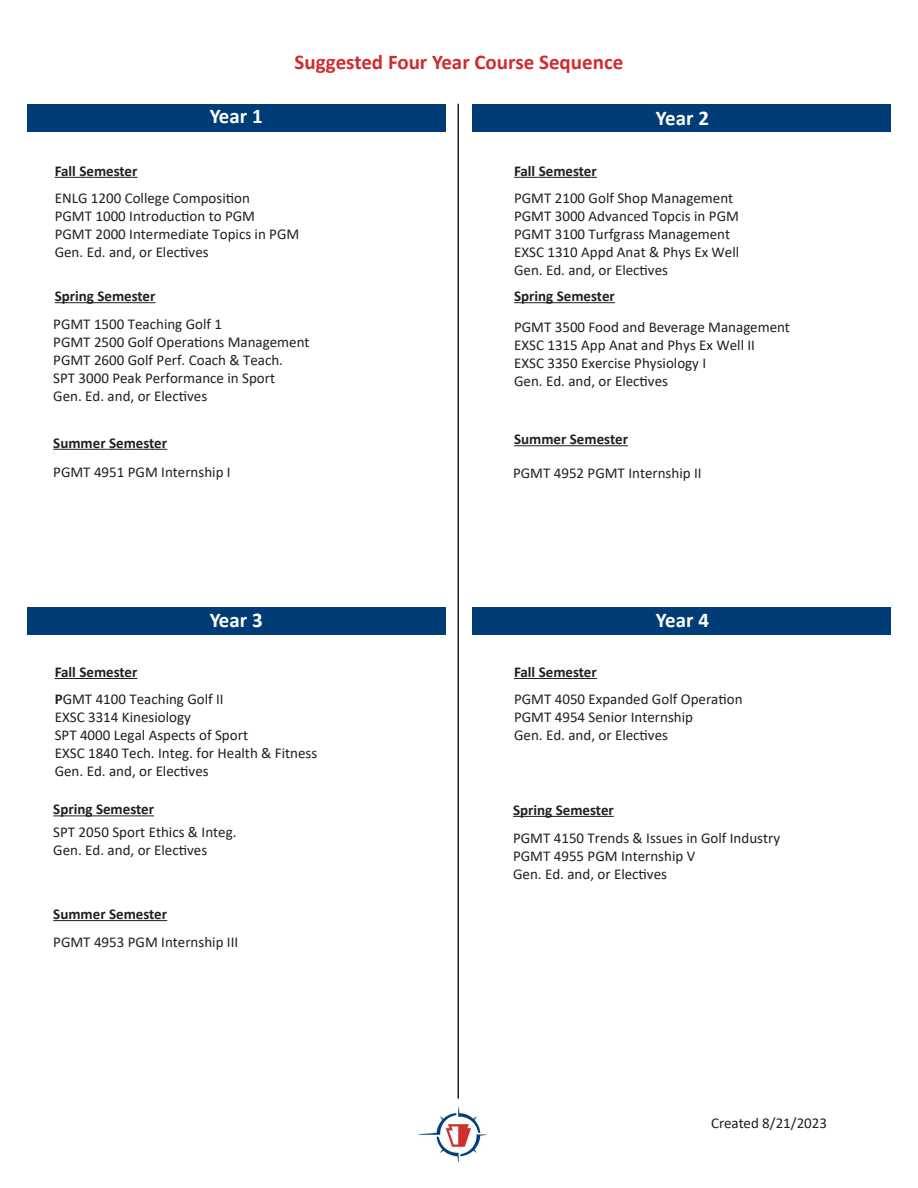
<style>
.page{position:relative;width:918px;height:1188px;background:#fff}
.page>*{position:absolute;margin:0;border:0;box-sizing:border-box;transform-origin:0 0}
.t1{font:700 21px "Calibri";color:#d02c2d}
.t2{font:700 21px "Calibri";color:#fff}
.t3{font:15px/18px "Calibri";color:#231f20}
.Pa0{font:15px/18px "Calibri";color:#221e1f}
.t4{font:700 15px "Calibri";color:#231f20}
.s1{font-weight:700}
</style>
<div class="page">
<div style="left:27px;top:104px;width:419px;height:28px;background:#003d76"></div>
<div style="left:27px;top:607px;width:419px;height:27px;background:#003d76"></div>
<div style="left:472px;top:104px;width:419px;height:28px;background:#003d76"></div>
<div style="left:472px;top:607px;width:419px;height:27px;background:#003d76"></div>
<hr style="left:458px;top:104px;width:1px;height:995px;background:#231f20">
<hr style="left:55px;top:177px;width:82px;height:1px;background:#231f20">
<hr style="left:55px;top:678px;width:82px;height:1px;background:#231f20">
<hr style="left:514px;top:177px;width:83px;height:1px;background:#231f20">
<hr style="left:514px;top:678px;width:83px;height:1px;background:#231f20">
<hr style="left:55px;top:302px;width:101px;height:1px;background:#231f20">
<hr style="left:53px;top:815px;width:101px;height:1px;background:#231f20">
<hr style="left:514px;top:302px;width:101px;height:1px;background:#231f20">
<hr style="left:513px;top:816px;width:101px;height:1px;background:#231f20">
<img style="left:418px;top:1107px;width:69px;height:56px">
<hr style="left:53px;top:449px;width:114px;height:1px;background:#231f20">
<hr style="left:514px;top:445px;width:114px;height:1px;background:#231f20">
<hr style="left:53px;top:920px;width:114px;height:1px;background:#231f20">
<p class="t4" style="left:55px;top:160px;width:84px">Fall Semester</p>
<p class="t2" style="left:210px;top:101px;width:55px">Year 1</p>
<p class="t1" style="left:295px;top:47px;width:330px">Suggested Four Year Course Sequence</p>
<p class="t4" style="left:514px;top:160px;width:84px">Fall Semester</p>
<p class="t2" style="left:656px;top:103px;width:55px">Year 2</p>
<p class="t3" style="left:55px;top:188px;width:197px">ENLG 1200 College Composition</p>
<p class="t3" style="left:55px;top:206px;width:202px">PGMT 1000 Introduction to PGM</p>
<p class="t3" style="left:55px;top:224px;width:246px">PGMT 2000 Intermediate Topics in PGM</p>
<p class="t3" style="left:55px;top:242px;width:155px">Gen. Ed. and, or Electives</p>
<p class="t4" style="left:55px;top:285px;width:102px">Spring Semester</p>
<p class="t3" style="left:53px;top:315px;width:170px">PGMT 1500 Teaching Golf 1</p>
<p class="t3" style="left:53px;top:333px;width:258px">PGMT 2500 Golf Operations Management</p>
<p class="t3" style="left:53px;top:351px;width:231px">PGMT 2600 Golf Perf. Coach &amp; Teach.</p>
<p class="t3" style="left:53px;top:369px;width:223px">SPT 3000 Peak Performance in Sport</p>
<p class="t3" style="left:53px;top:387px;width:155px">Gen. Ed. and, or Electives</p>
<p class="t3" style="left:514px;top:188px;width:221px">PGMT 2100 Golf Shop Management</p>
<p class="t3" style="left:514px;top:206px;width:226px">PGMT 3000 Advanced Topcis in PGM</p>
<p class="t3" style="left:514px;top:224px;width:218px">PGMT 3100 Turfgrass Management</p>
<p class="t3" style="left:514px;top:242px;width:227px">EXSC 1310 Appd Anat &amp; Phys Ex Well<br>Gen. Ed. and, or Electives</p>
<p class="t4" style="left:514px;top:285px;width:102px">Spring Semester</p>
<p class="Pa0" style="left:514px;top:317px;width:277px">PGMT 3500 Food and Beverage Management EXSC 1315 App Anat and Phys Ex Well II<br>EXSC 3350 Exercise Physiology I<br>Gen. Ed. and, or Electives</p>
<p class="t4" style="left:53px;top:432px;width:115px">Summer Semester</p>
<p class="t4" style="left:514px;top:428px;width:115px">Summer Semester</p>
<p class="t3" style="left:53px;top:462px;width:179px">PGMT 4951 PGM Internship I</p>
<p class="t3" style="left:513px;top:464px;width:190px">PGMT 4952 PGMT Internship II</p>
<p class="t4" style="left:55px;top:661px;width:84px">Fall Semester</p>
<p class="t2" style="left:210px;top:605px;width:55px">Year 3</p>
<p class="Pa0" style="left:55px;top:689px;width:264px"><span class="s1">P</span>GMT 4100 Teaching Golf II<br>EXSC 3314 Kinesiology<br>SPT 4000 Legal Aspects of Sport<br>EXSC 1840 Tech. Integ. for Health &amp; Fitness<br>Gen. Ed. and, or Electives</p>
<p class="t4" style="left:53px;top:799px;width:102px">Spring Semester</p>
<p class="t3" style="left:53px;top:822px;width:185px">SPT 2050 Sport Ethics &amp; Integ.</p>
<p class="t3" style="left:53px;top:840px;width:155px">Gen. Ed. and, or Electives</p>
<p class="t4" style="left:53px;top:903px;width:115px">Summer Semester</p>
<p class="t3" style="left:53px;top:933px;width:187px">PGMT 4953 PGM Internship III</p>
<p class="t4" style="left:514px;top:661px;width:84px">Fall Semester</p>
<p class="t2" style="left:656px;top:606px;width:55px">Year 4</p>
<p class="t3" style="left:514px;top:689px;width:230px">PGMT 4050 Expanded Golf Operation</p>
<p class="t3" style="left:514px;top:707px;width:181px">PGMT 4954 Senior Internship</p>
<p class="t3" style="left:514px;top:725px;width:155px">Gen. Ed. and, or Electives</p>
<p class="t4" style="left:513px;top:799px;width:102px">Spring Semester</p>
<p class="t3" style="left:513px;top:829px;width:269px">PGMT 4150 Trends &amp; Issues in Golf Industry</p>
<p class="t3" style="left:513px;top:847px;width:184px">PGMT 4955 PGM Internship V</p>
<p class="t3" style="left:513px;top:865px;width:155px">Gen. Ed. and, or Electives</p>
<p class="t3" style="left:711px;top:1114px;width:117px">Created 8/21/2023</p>
</div>
